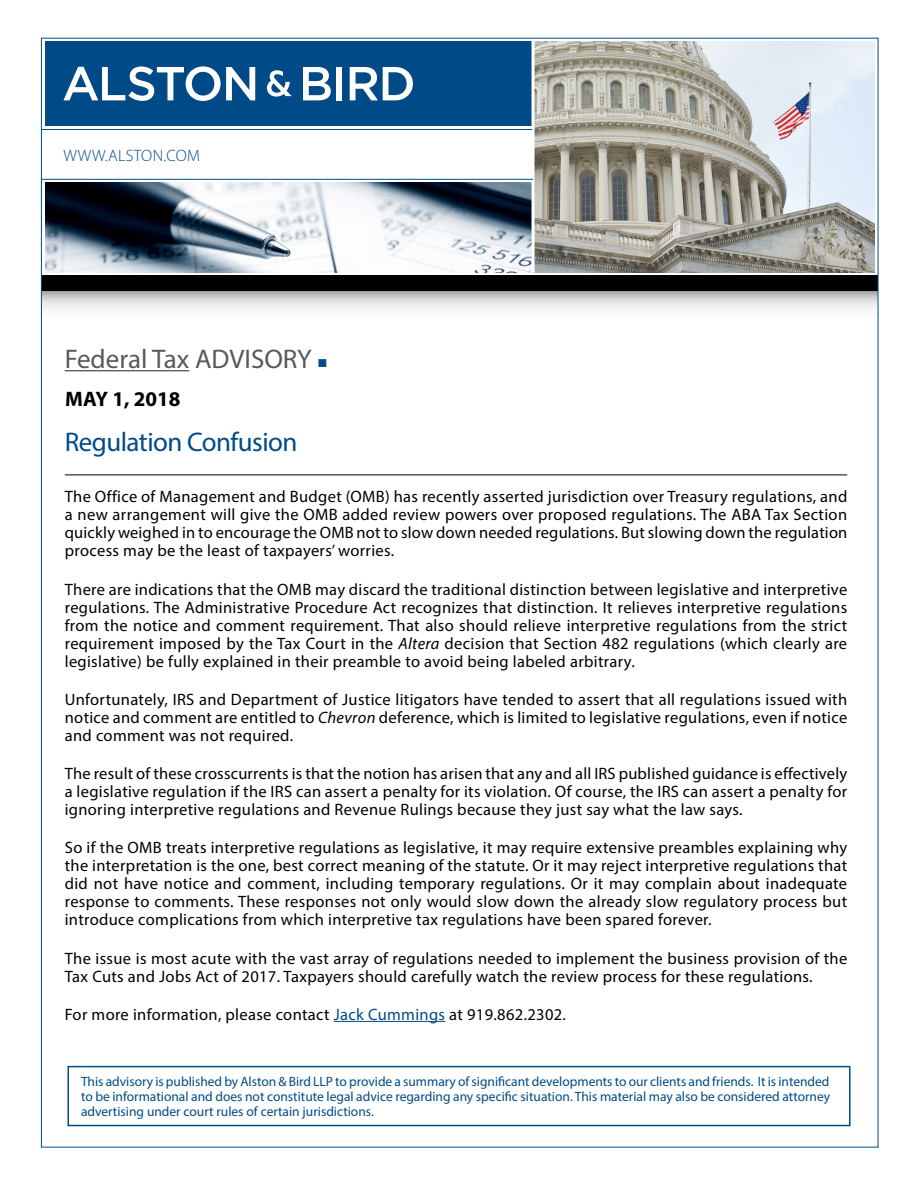
<style>
.page{position:relative;width:918px;height:1188px;background:#fff}
.page>*{position:absolute;margin:0;border:0;box-sizing:border-box;transform-origin:0 0}
.t1{font:27px "Myriad Pro";color:#58595b}
.t2{font:27px "Myriad Pro";letter-spacing:-.02em;color:#004b87}
.t3{font:700 21px "Myriad Pro";color:#000}
.t4{font:16.5px/18px "Myriad Pro";letter-spacing:.02em;color:#000;text-align:justify}
.t5{font:300 16.5px "Myriad Pro";letter-spacing:.02em;color:#004b87}
.t6{font:13.5px/15px "Myriad Pro";color:#004b87;text-align:justify}
.s1{color:#004b87}
.s2{font-style:italic}
</style>
<div class="page">
<img style="left:535px;top:42px;width:340px;height:231px">
<img style="left:45px;top:183px;width:487px;height:90px">
<svg style="left:43px;top:291px;width:833px;height:18px"></svg>
<div style="left:45px;top:41px;width:488px;height:85px;background:#004b87"></div>
<hr style="left:532px;top:40px;width:3px;height:233px;background:#fff">
<hr style="left:41px;top:129px;width:491px;height:1px;background:#004b87">
<hr style="left:41px;top:179px;width:492px;height:1px;background:#004b87">
<div style="left:41px;top:275px;width:837px;height:16px;background:#000"></div>
<svg style="left:63px;top:66px;width:192px;height:35px"></svg>
<svg style="left:267px;top:70px;width:25px;height:27px"></svg>
<svg style="left:303px;top:67px;width:28px;height:33px"></svg>
<div style="left:336px;top:67px;width:6px;height:33px;background:#fff"></div>
<svg style="left:350px;top:67px;width:63px;height:33px"></svg>
<div style="left:68px;top:1066px;width:782px;height:60px;border:2px solid #004b87"></div>
<hr style="left:65px;top:370px;width:124px;height:1px;background:#58595b">
<hr style="left:65px;top:475px;width:782px;height:1px;background:#000">
<hr style="left:334px;top:1021px;width:111px;height:1px;background:#004b87">
<p class="t5" style="left:64px;top:145px;width:138px">WWW.ALSTON.COM</p>
<h1 class="t1" style="left:65px;top:342px;width:264px">Federal Tax ADVISORY <span class="s1">■</span></h1>
<p class="t3" style="left:65px;top:385px;width:117px">MAY 1, 2018</p>
<h1 class="t2" style="left:65px;top:425px;width:234px">Regulation Confusion</h1>
<p class="t4" style="left:65px;top:487px;width:784px">The Office of Management and Budget (OMB) has recently asserted jurisdiction over Treasury regulations, and a new arrangement will give the OMB added review powers over proposed regulations. The ABA Tax Section quickly weighed in to encourage the OMB not to slow down needed regulations. But slowing down the regulation process may be the least of taxpayers’ worries.</p>
<p class="t4" style="left:65px;top:580px;width:784px">There are indications that the OMB may discard the traditional distinction between legislative and interpretive regulations. The Administrative Procedure Act recognizes that distinction. It relieves interpretive regulations from the notice and comment requirement. That also should relieve interpretive regulations from the strict requirement imposed by the Tax Court in the <span class="s2">Altera</span> decision that Section 482 regulations (which clearly are legislative) be fully explained in their preamble to avoid being labeled arbitrary.</p>
<p class="t4" style="left:65px;top:690px;width:784px">Unfortunately, IRS and Department of Justice litigators have tended to assert that all regulations issued with notice and comment are entitled to <span class="s2">Chevron</span> deference, which is limited to legislative regulations, even if notice and comment was not required.</p>
<p class="t4" style="left:65px;top:764px;width:784px">The result of these crosscurrents is that the notion has arisen that any and all IRS published guidance is effectively a legislative regulation if the IRS can assert a penalty for its violation. Of course, the IRS can assert a penalty for ignoring interpretive regulations and Revenue Rulings because they just say what the law says.</p>
<p class="t4" style="left:65px;top:838px;width:784px">So if the OMB treats interpretive regulations as legislative, it may require extensive preambles explaining why the interpretation is the one, best correct meaning of the statute. Or it may reject interpretive regulations that did not have notice and comment, including temporary regulations. Or it may complain about inadequate response to comments. These responses not only would slow down the already slow regulatory process but introduce complications from which interpretive tax regulations have been spared forever.</p>
<p class="t4" style="left:65px;top:949px;width:784px">The issue is most acute with the vast array of regulations needed to implement the business provision of the<br>Tax Cuts and Jobs Act of 2017. Taxpayers should carefully watch the review process for these regulations.</p>
<p class="t4" style="left:65px;top:1005px;width:503px">For more information, please contact <span class="s1">Jack Cummings</span> at 919.862.2302.</p>
<p class="t6" style="left:81px;top:1073px;width:751px">This advisory is published by Alston &amp; Bird LLP to provide a summary of significant developments to our clients and friends. It is intended to be informational and does not constitute legal advice regarding any specific situation. This material may also be considered attorney advertising under court rules of certain jurisdictions.</p>
</div>
